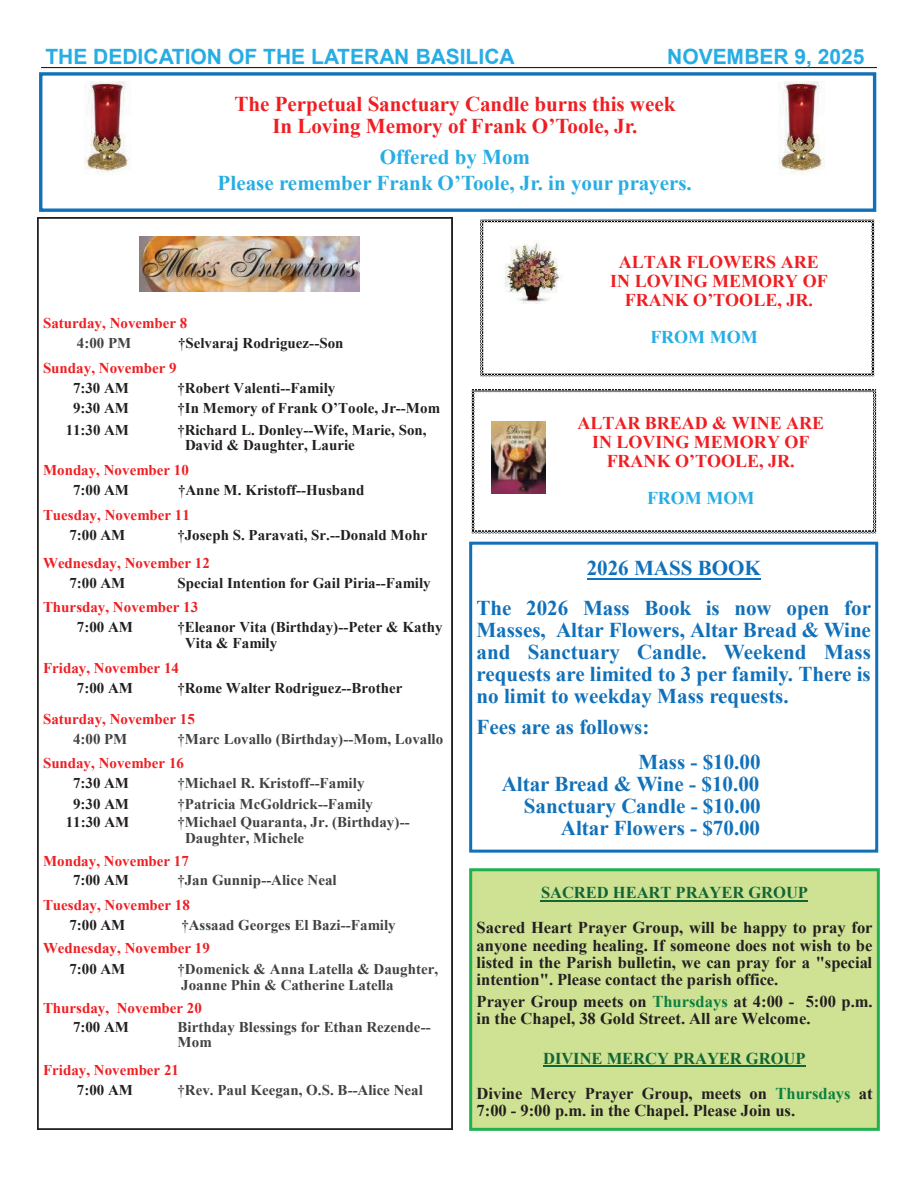
<style>
.page{position:relative;width:918px;height:1188px;background:#fff}
.page>*{position:absolute;margin:0;border:0;box-sizing:border-box;transform-origin:0 0}
.t1{font:700 21.15px "Times New Roman";color:#ee1f23}
.t2{font:700 21.15px "Times New Roman";letter-spacing:-.005em;color:#1070b9}
.t3{font:700 21px/21.9px "Times New Roman";color:#1070b9;text-align:center}
.t4{font:700 21px/26.4px "Times New Roman";color:#27ade3;text-align:center}
.t5{font:700 21px "Arial";color:#27ade3}
.t6{font:700 21px "Times New Roman";color:#ee1f23}
.t7{font:700 18px/18.8px "Times New Roman";color:#ee1f23;text-align:center}
.t8{font:700 18px "Times New Roman";color:#27ade3}
.t9{font:700 16.5px/17.2px "Times New Roman";color:#231f20;text-align:justify}
.t10{font:700 16.5px "Times New Roman";letter-spacing:-.005em;color:#126634}
.t11{font:700 15px/15.6px "Times New Roman";color:#231f20}
.t12{font:700 15px/15.6px "Times New Roman";color:#414243}
.t13{font:700 15px "Times New Roman";color:#ee1f23}
.s1{color:#0d803f}
.s2{color:#126634}
</style>
<div class="page">
<svg style="left:38px;top:218px;width:414px;height:911px"></svg>
<hr style="left:41px;top:67px;width:836px;height:1px;background:#231f20">
<div style="left:39px;top:72px;width:837px;height:140px;border:3px solid #1070b9"></div>
<img style="left:84px;top:82px;width:46px;height:91px">
<img style="left:778px;top:82px;width:46px;height:91px">
<svg style="left:480px;top:219px;width:394px;height:157px"></svg>
<img style="left:139px;top:237px;width:221px;height:54px">
<svg style="left:472px;top:389px;width:404px;height:144px"></svg>
<img style="left:500px;top:240px;width:67px;height:63px">
<div style="left:469px;top:542px;width:409px;height:311px;border:3px solid #1070b9"></div>
<hr style="left:587px;top:578px;width:174px;height:2px;background:#1070b9">
<div style="left:471px;top:870px;width:407px;height:259px;background:#cfe294"></div>
<div style="left:469px;top:868px;width:411px;height:263px;border:3px solid #1fb04f"></div>
<hr style="left:541px;top:900px;width:267px;height:2px;background:#126634">
<hr style="left:543px;top:1065px;width:263px;height:2px;background:#126634">
<h2 class="t5" style="left:45px;top:45px;width:471px">THE DEDICATION OF THE LATERAN BASILICA</h2>
<h2 class="t5" style="left:667px;top:45px;width:199px">NOVEMBER 9, 2025</h2>
<h1 class="t1" style="left:234px;top:92px;width:443px">The Perpetual Sanctuary Candle burns this week</h1>
<h2 class="t6" style="left:272px;top:114px;width:366px">In Loving Memory of Frank O’Toole, Jr.</h2>
<h2 class="t4" style="left:218px;top:143px;width:476px">Offered by Mom<br>Please remember Frank O’Toole, Jr. in your prayers.</h2>
<p class="t13" style="left:43px;top:315px;width:146px">Saturday, November 8</p>
<p class="t12" style="left:77px;top:335px;width:56px">4:00 PM</p>
<p class="t11" style="left:178px;top:335px;width:167px">†Selvaraj Rodriguez--Son</p>
<p class="t13" style="left:43px;top:359px;width:135px">Sunday, November 9</p>
<p class="t11" style="left:73px;top:380px;width:57px">7:30 AM</p>
<p class="t11" style="left:178px;top:380px;width:159px">†Robert Valenti--Family</p>
<p class="t11" style="left:73px;top:400px;width:57px">9:30 AM</p>
<p class="t11" style="left:178px;top:400px;width:264px">†In Memory of Frank O’Toole, Jr--Mom</p>
<p class="t11" style="left:66px;top:422px;width:65px">11:30 AM</p>
<p class="t11" style="left:185px;top:422px;width:243px;text-indent:-7px">†Richard L. Donley--Wife, Marie, Son,<br>David &amp; Daughter, Laurie</p>
<p class="t13" style="left:43px;top:462px;width:147px">Monday, November 10</p>
<p class="t11" style="left:73px;top:482px;width:57px">7:00 AM</p>
<p class="t11" style="left:178px;top:482px;width:188px">†Anne M. Kristoff--Husband</p>
<p class="t13" style="left:43px;top:506px;width:148px">Tuesday, November 11</p>
<p class="t11" style="left:70px;top:527px;width:57px">7:00 AM</p>
<p class="t11" style="left:178px;top:527px;width:251px">†Joseph S. Paravati, Sr.--Donald Mohr</p>
<p class="t13" style="left:43px;top:554px;width:168px">Wednesday, November 12</p>
<p class="t11" style="left:69px;top:575px;width:57px">7:00 AM</p>
<p class="t11" style="left:178px;top:575px;width:255px">Special Intention for Gail Piria--Family</p>
<p class="t13" style="left:43px;top:599px;width:157px">Thursday, November 13</p>
<p class="t11" style="left:77px;top:620px;width:58px">7:00 AM</p>
<p class="t11" style="left:185px;top:619px;width:259px;text-indent:-8px">†Eleanor Vita (Birthday)--Peter &amp; Kathy<br>Vita &amp; Family</p>
<p class="t13" style="left:43px;top:659px;width:138px">Friday, November 14</p>
<p class="t11" style="left:77px;top:680px;width:57px">7:00 AM</p>
<p class="t11" style="left:178px;top:680px;width:226px">†Rome Walter Rodriguez--Brother</p>
<p class="t13" style="left:43px;top:710px;width:153px">Saturday, November 15</p>
<p class="t12" style="left:73px;top:731px;width:56px">4:00 PM</p>
<p class="t12" style="left:178px;top:731px;width:267px">†Marc Lovallo (Birthday)--Mom, Lovallo</p>
<p class="t13" style="left:43px;top:755px;width:143px">Sunday, November 16</p>
<p class="t11" style="left:73px;top:776px;width:57px">7:30 AM</p>
<p class="t12" style="left:178px;top:776px;width:188px">†Michael R. Kristoff--Family</p>
<p class="t11" style="left:73px;top:796px;width:57px">9:30 AM</p>
<p class="t12" style="left:178px;top:796px;width:197px">†Patricia McGoldrick--Family</p>
<p class="t11" style="left:66px;top:815px;width:65px">11:30 AM</p>
<p class="t12" style="left:185px;top:815px;width:226px;text-indent:-8px">†Michael Quaranta, Jr. (Birthday)--<br>Daughter, Michele</p>
<p class="t13" style="left:43px;top:853px;width:147px">Monday, November 17</p>
<p class="t11" style="left:73px;top:872px;width:58px">7:00 AM</p>
<p class="t12" style="left:178px;top:872px;width:161px">†Jan Gunnip--Alice Neal</p>
<p class="t13" style="left:43px;top:896px;width:148px">Tuesday, November 18</p>
<p class="t11" style="left:69px;top:917px;width:57px">7:00 AM</p>
<p class="t12" style="left:181px;top:917px;width:216px">†Assaad Georges El Bazi--Family</p>
<p class="t13" style="left:43px;top:940px;width:168px">Wednesday, November 19</p>
<p class="t11" style="left:69px;top:961px;width:57px">7:00 AM</p>
<p class="t12" style="left:178px;top:961px;width:262px">†Domenick &amp; Anna Latella &amp; Daughter,<br>Joanne Phin &amp; Catherine Latella</p>
<p class="t13" style="left:43px;top:1000px;width:160px">Thursday, November 20</p>
<p class="t11" style="left:73px;top:1019px;width:57px">7:00 AM</p>
<p class="t12" style="left:178px;top:1019px;width:255px">Birthday Blessings for Ethan Rezende--<br>Mom</p>
<p class="t13" style="left:43px;top:1062px;width:138px">Friday, November 21</p>
<p class="t11" style="left:77px;top:1082px;width:57px">7:00 AM</p>
<p class="t12" style="left:178px;top:1082px;width:247px">†Rev. Paul Keegan, O.S. B--Alice Neal</p>
<p class="t7" style="left:610px;top:253px;width:219px">ALTAR FLOWERS ARE<br>IN LOVING MEMORY OF<br>FRANK O’TOOLE, JR.</p>
<p class="t8" style="left:650px;top:327px;width:109px">FROM MOM</p>
<p class="t7" style="left:577px;top:414px;width:248px">ALTAR BREAD &amp; WINE ARE<br>IN LOVING MEMORY OF<br>FRANK O’TOOLE, JR.</p>
<p class="t8" style="left:647px;top:488px;width:109px">FROM MOM</p>
<h2 class="t3" style="left:477px;top:548px;width:396px;line-height:39.8px">2026 MASS BOOK<br>The 2026 Mass Book is now open for</h2>
<h1 class="t2" style="left:477px;top:618px;width:396px">Masses, Altar Flowers, Altar Bread &amp; Wine</h1>
<h2 class="t3" style="left:477px;top:641px;width:396px;text-align:justify">and Sanctuary Candle. Weekend Mass requests are limited to 3 per family. There is no limit to weekday Mass requests.</h2>
<h2 class="t3" style="left:639px;top:709px;width:123px;line-height:35.2px;text-align:left;text-indent:-162px">Fees are as follows:<br>Mass - $10.00</h2>
<h2 class="t3" style="left:502px;top:773px;width:261px;text-align:right">Altar Bread &amp; Wine - $10.00<br>Sanctuary Candle - $10.00<br>Altar Flowers - $70.00</h2>
<p class="t10" style="left:541px;top:884px;width:269px">SACRED HEART PRAYER GROUP</p>
<p class="t9" style="left:477px;top:919px;width:398px">Sacred Heart Prayer Group, will be happy to pray for anyone needing healing. If someone does not wish to be listed in the Parish bulletin, we can pray for a "special intention". Please contact the parish office.</p>
<p class="t9" style="left:477px;top:993px;width:398px">Prayer Group meets on <span class="s1">Thursdays</span> at 4:00 - 5:00 p.m. in the Chapel, 38 Gold Street. All are Welcome.</p>
<p class="t9" style="left:477px;top:1040px;width:398px;line-height:35.1px;text-align:center"><span class="s2">DIVINE MERCY PRAYER GROUP<br></span>Divine Mercy Prayer Group, meets on <span class="s1">Thursdays</span> at</p>
<p class="t9" style="left:477px;top:1102px;width:320px">7:00 - 9:00 p.m. in the Chapel. Please Join us.</p>
</div>
